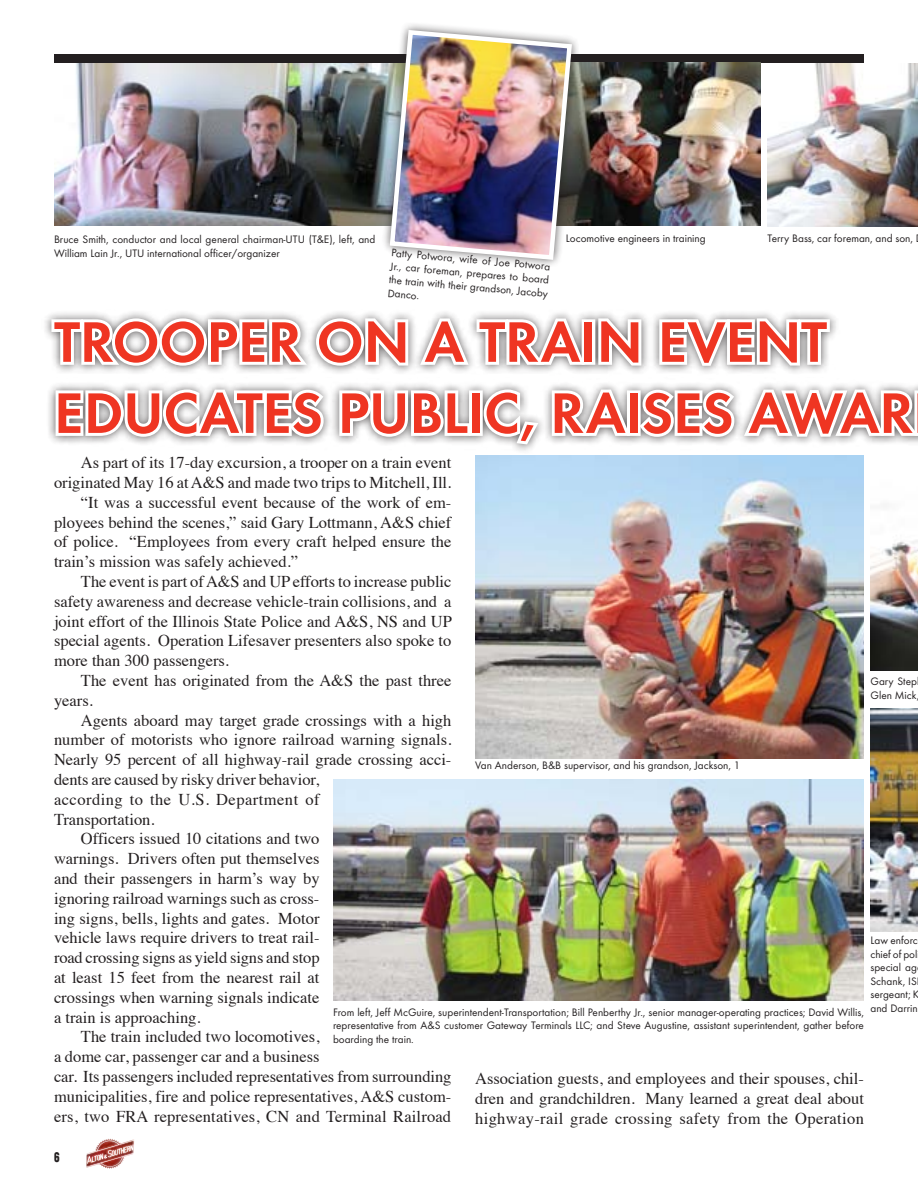
<style>
.page{position:relative;width:918px;height:1188px;background:#fff}
.page>*{position:absolute;margin:0;border:0;box-sizing:border-box;transform-origin:0 0}
.t1{font:700 59.25px/71.1px "Function";letter-spacing:-.005em;color:#ef3522}
.t2{font:16.5px/19.8px "Times";color:#231f20;text-align:justify}
.t3{font:16.5px "Times";letter-spacing:.03em;color:#231f20}
.t4{font:700 13.5px "Eng Gothic";color:#231f20}
.t5{font:11.25px/13.5px "Function";color:#231f20}
</style>
<div class="page">
<div style="left:54px;top:54px;width:810px;height:9px;background:#231f20"></div>
<img style="left:87px;top:1138px;width:24px;height:16px">
<div style="left:42px;top:309px;width:876px;height:145px;background:#231f20;opacity:.75"></div>
<svg style="left:48px;top:315px;width:540px;height:55px"></svg>
<div style="left:582px;top:319px;width:13px;height:46px;border:6px solid #fff"></div>
<svg style="left:595px;top:315px;width:49px;height:54px"></svg>
<svg style="left:656px;top:314px;width:177px;height:55px"></svg>
<svg style="left:53px;top:387px;width:274px;height:54px"></svg>
<svg style="left:336px;top:386px;width:137px;height:54px"></svg>
<div style="left:469px;top:390px;width:14px;height:46px;border:6px solid #fff"></div>
<svg style="left:481px;top:387px;width:61px;height:61px"></svg>
<svg style="left:549px;top:386px;width:369px;height:55px"></svg>
<img style="left:870px;top:709px;width:48px;height:223px">
<img style="left:870px;top:453px;width:48px;height:218px">
<img style="left:767px;top:64px;width:151px;height:162px">
<img style="left:333px;top:779px;width:531px;height:221px">
<img style="left:475px;top:456px;width:389px;height:302px">
<img style="left:54px;top:64px;width:325px;height:162px">
<img style="left:582px;top:63px;width:178px;height:163px">
<svg style="left:379px;top:24px;width:203px;height:242px"></svg>
<img style="left:387px;top:28px;width:187px;height:234px">
<p class="t5" style="left:54px;top:233px;width:323px">Bruce Smith, conductor and local general chairman-UTU (T&amp;E), left, and<br>William Lain Jr., UTU international officer/organizer</p>
<p class="t5" style="left:566px;top:232px;width:141px">Locomotive engineers in training</p>
<p class="t5" style="left:392px;top:246px;width:161px;text-align:justify;rotate:5deg">Patty Potwora, wife of Joe Potwora Jr., car foreman, prepares to board the train with their grandson, Jacoby Danco.</p>
<p class="t5" style="left:767px;top:232px;width:147px">Terry Bass, car foreman, and son,</p>
<h1 class="t1" style="left:54px;top:306px;width:861px">TROOPER ON A TRAIN EVENT<br>EDUCATES PUBLIC, RAISES AWAR</h1>
<p class="t2" style="left:81px;top:451px;width:372px">As part of its 17-day excursion, a trooper on a train event</p>
<p class="t2" style="left:54px;top:471px;width:399px">originated May 16 at A&amp;S and made two trips to Mitchell, Ill.</p>
<p class="t2" style="left:81px;top:491px;width:372px">“It was a successful event because of the work of em-</p>
<p class="t2" style="left:54px;top:511px;width:399px">ployees behind the scenes,” said Gary Lottmann, A&amp;S chief</p>
<p class="t2" style="left:54px;top:531px;width:399px">of police. “Employees from every craft helped ensure the</p>
<p class="t2" style="left:54px;top:550px;width:246px">train’s mission was safely achieved.”</p>
<p class="t2" style="left:81px;top:570px;width:372px">The event is part of A&amp;S and UP efforts to increase public</p>
<p class="t2" style="left:54px;top:590px;width:399px">safety awareness and decrease vehicle-train collisions, and a</p>
<p class="t2" style="left:54px;top:610px;width:400px">joint effort of the Illinois State Police and A&amp;S, NS and UP</p>
<p class="t2" style="left:54px;top:630px;width:399px">special agents. Operation Lifesaver presenters also spoke to</p>
<p class="t2" style="left:54px;top:649px;width:177px">more than 300 passengers.</p>
<p class="t2" style="left:81px;top:669px;width:372px">The event has originated from the A&amp;S the past three</p>
<p class="t2" style="left:54px;top:689px;width:40px">years.</p>
<p class="t2" style="left:81px;top:709px;width:372px">Agents aboard may target grade crossings with a high</p>
<p class="t2" style="left:54px;top:729px;width:399px">number of motorists who ignore railroad warning signals.</p>
<p class="t2" style="left:54px;top:748px;width:399px">Nearly 95 percent of all highway-rail grade crossing acci-</p>
<p class="t2" style="left:54px;top:768px;width:267px">dents are caused by risky driver behavior,</p>
<p class="t3" style="left:54px;top:784px;width:267px">according to the U.S. Department of</p>
<p class="t2" style="left:54px;top:808px;width:102px">Transportation.</p>
<p class="t2" style="left:81px;top:828px;width:240px">Officers issued 10 citations and two</p>
<p class="t2" style="left:54px;top:847px;width:267px">warnings. Drivers often put themselves</p>
<p class="t2" style="left:54px;top:867px;width:267px">and their passengers in harm’s way by</p>
<p class="t2" style="left:54px;top:887px;width:267px">ignoring railroad warnings such as cross-</p>
<p class="t2" style="left:54px;top:907px;width:267px">ing signs, bells, lights and gates. Motor</p>
<p class="t2" style="left:54px;top:927px;width:267px">vehicle laws require drivers to treat rail-</p>
<p class="t2" style="left:54px;top:946px;width:267px">road crossing signs as yield signs and stop</p>
<p class="t2" style="left:54px;top:966px;width:267px">at least 15 feet from the nearest rail at</p>
<p class="t2" style="left:54px;top:986px;width:267px">crossings when warning signals indicate</p>
<p class="t2" style="left:54px;top:1006px;width:148px">a train is approaching.</p>
<p class="t2" style="left:81px;top:1026px;width:240px">The train included two locomotives,</p>
<p class="t2" style="left:54px;top:1045px;width:267px">a dome car, passenger car and a business</p>
<p class="t2" style="left:54px;top:1065px;width:399px">car. Its passengers included representatives from surrounding</p>
<p class="t2" style="left:54px;top:1085px;width:399px">municipalities, fire and police representatives, A&amp;S custom-</p>
<p class="t2" style="left:54px;top:1105px;width:399px">ers, two FRA representatives, CN and Terminal Railroad</p>
<p class="t5" style="left:870px;top:675px;width:50px">Gary Step<br>Glen Mick,</p>
<p class="t5" style="left:475px;top:759px;width:267px">Van Anderson, B&amp;B supervisor, and his grandson, Jackson, 1</p>
<p class="t5" style="left:870px;top:934px;width:50px">Law enforc chief of pol special ag<br>Schank, IS sergeant; K and Darrin</p>
<p class="t5" style="left:333px;top:1005px;width:533px;text-align:justify">From left, Jeff McGuire, superintendent-Transportation; Bill Penberthy Jr., senior manager-operating practices; David Willis, representative from A&amp;S customer Gateway Terminals LLC; and Steve Augustine, assistant superintendent, gather before boarding the train.</p>
<p class="t2" style="left:475px;top:1067px;width:390px">Association guests, and employees and their spouses, chil&shy;dren and grandchildren. Many learned a great deal about highway-rail grade crossing safety from the Operation</p>
<p class="t4" style="left:54px;top:1148px;width:7px">6</p>
</div>
